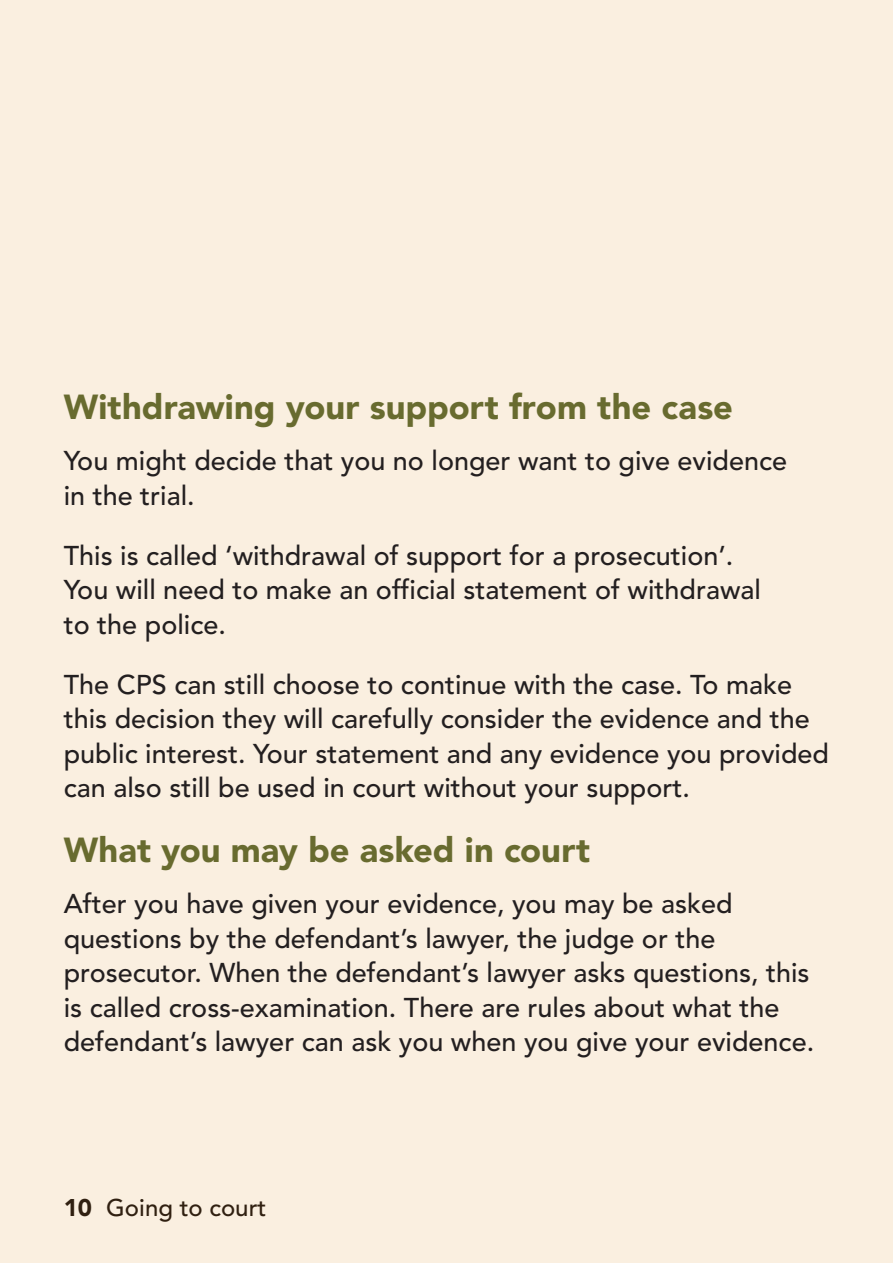
<style>
.page{position:relative;width:893px;height:1263px;background:#faefe0}
.page>*{position:absolute;margin:0;border:0;box-sizing:border-box;transform-origin:0 0}
.t1{font:900 34.5px "Avenir";color:#686b2f}
.t2{font:500 27px/34.5px "Avenir";color:#231f20}
.t3{font:500 24px "Avenir";color:#302011}
.s1{font-weight:900}
</style>
<div class="page">
<p class="t1" style="left:64px;top:386px;width:671px">Withdrawing your support from the case</p>
<p class="t2" style="left:64px;top:444px;width:725px">You might decide that you no longer want to give evidence in the trial.</p>
<p class="t2" style="left:64px;top:539px;width:699px">This is called ‘withdrawal of support for a prosecution’.<br>You will need to make an official statement of withdrawal to the police.</p>
<p class="t2" style="left:64px;top:668px;width:767px">The CPS can still choose to continue with the case. To make this decision they will carefully consider the evidence and the public interest. Your statement and any evidence you provided can also still be used in court without your support.</p>
<p class="t1" style="left:64px;top:829px;width:528px">What you may be asked in court</p>
<p class="t2" style="left:64px;top:887px;width:752px">After you have given your evidence, you may be asked questions by the defendant’s lawyer, the judge or the prosecutor. When the defendant’s lawyer asks questions, this is called cross-examination. There are rules about what the defendant’s lawyer can ask you when you give your evidence.</p>
<p class="t3" style="left:64px;top:1194px;width:204px"><span class="s1">10</span> Going to court</p>
</div>
